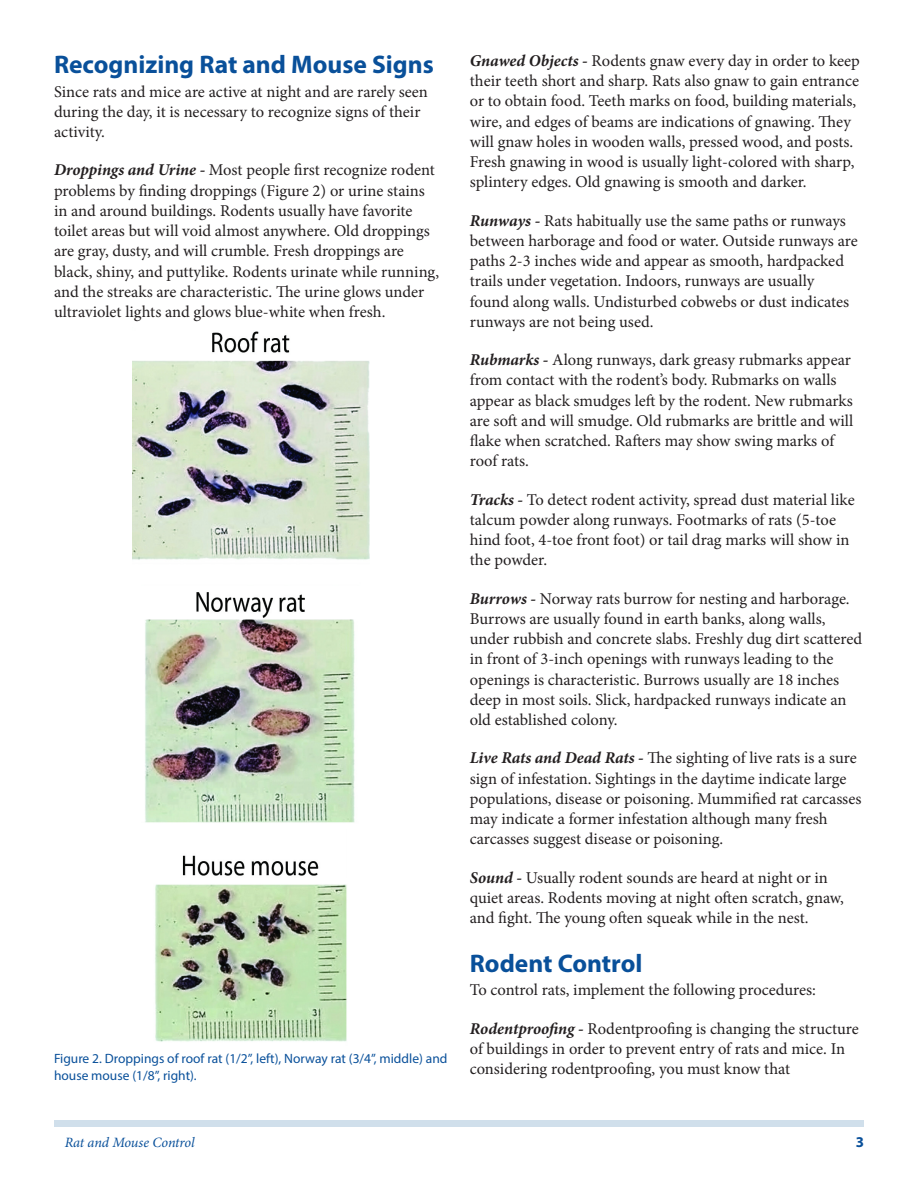
<style>
.page{position:relative;width:918px;height:1188px;background:#fff}
.page>*{position:absolute;margin:0;border:0;box-sizing:border-box;transform-origin:0 0}
.SectionHeading0{font:700 25.5px "Myriad Pro";color:#09509a}
.Paragraph{font:16.5px/20.2px "Minion Pro";color:#231f20}
.t1{font:700 15px "Myriad Pro";color:#09509a}
.RunningTitleItalics{font:italic 14.25px "Minion Pro";letter-spacing:-.01em;color:#09509a}
.FigureCaption{font:13.5px/16.5px "Myriad Pro";color:#09509a}
.s1{font-weight:700;font-style:italic}
</style>
<div class="page">
<div style="left:54px;top:1120px;width:810px;height:7px;background:#d0dfeb"></div>
<img style="left:132px;top:331px;width:238px;height:711px">
<p class="SectionHeading0" style="left:54px;top:48px;width:381px">Recognizing Rat and Mouse Signs</p>
<p class="Paragraph" style="left:54px;top:81px;width:375px">Since rats and mice are active at night and are rarely seen during the day, it is necessary to recognize signs of their activity.</p>
<p class="Paragraph" style="left:54px;top:160px;width:387px"><span class="s1">Droppings and Urine -</span> Most people first recognize rodent problems by finding droppings (Figure 2) or urine stains in and around buildings. Rodents usually have favorite toilet areas but will void almost anywhere. Old droppings are gray, dusty, and will crumble. Fresh droppings are black, shiny, and puttylike. Rodents urinate while running, and the streaks are characteristic. The urine glows under ultraviolet lights and glows blue-white when fresh.</p>
<p class="FigureCaption" style="left:54px;top:1050px;width:395px">Figure 2. Droppings of roof rat (1/2”, left), Norway rat (3/4”, middle) and house mouse (1/8”, right).</p>
<p class="Paragraph" style="left:470px;top:51px;width:392px"><span class="s1">Gnawed Objects -</span> Rodents gnaw every day in order to keep their teeth short and sharp. Rats also gnaw to gain entrance or to obtain food. Teeth marks on food, building materials, wire, and edges of beams are indications of gnawing. They will gnaw holes in wooden walls, pressed wood, and posts.<br>Fresh gnawing in wood is usually light-colored with sharp, splintery edges. Old gnawing is smooth and darker.</p>
<p class="Paragraph" style="left:470px;top:210px;width:389px"><span class="s1">Runways -</span> Rats habitually use the same paths or runways between harborage and food or water. Outside runways are paths 2-3 inches wide and appear as smooth, hardpacked trails under vegetation. Indoors, runways are usually found along walls. Undisturbed cobwebs or dust indicates runways are not being used.</p>
<p class="Paragraph" style="left:470px;top:350px;width:385px"><span class="s1">Rubmarks -</span> Along runways, dark greasy rubmarks appear from contact with the rodent’s body. Rubmarks on walls appear as black smudges left by the rodent. New rubmarks are soft and will smudge. Old rubmarks are brittle and will flake when scratched. Rafters may show swing marks of roof rats.</p>
<p class="Paragraph" style="left:470px;top:489px;width:386px"><span class="s1">Tracks -</span> To detect rodent activity, spread dust material like talcum powder along runways. Footmarks of rats (5-toe hind foot, 4-toe front foot) or tail drag marks will show in the powder.</p>
<p class="Paragraph" style="left:470px;top:588px;width:394px"><span class="s1">Burrows -</span> Norway rats burrow for nesting and harborage.<br>Burrows are usually found in earth banks, along walls, under rubbish and concrete slabs. Freshly dug dirt scattered in front of 3-inch openings with runways leading to the openings is characteristic. Burrows usually are 18 inches deep in most soils. Slick, hardpacked runways indicate an old established colony.</p>
<p class="Paragraph" style="left:470px;top:748px;width:393px"><span class="s1">Live Rats and Dead Rats -</span> The sighting of live rats is a sure sign of infestation. Sightings in the daytime indicate large populations, disease or poisoning. Mummified rat carcasses may indicate a former infestation although many fresh carcasses suggest disease or poisoning.</p>
<p class="Paragraph" style="left:470px;top:867px;width:376px"><span class="s1">Sound -</span> Usually rodent sounds are heard at night or in quiet areas. Rodents moving at night often scratch, gnaw, and fight. The young often squeak while in the nest.</p>
<p class="SectionHeading0" style="left:470px;top:947px;width:174px">Rodent Control</p>
<p class="Paragraph" style="left:470px;top:980px;width:348px">To control rats, implement the following procedures:</p>
<p class="Paragraph" style="left:470px;top:1018px;width:390px"><span class="s1">Rodentproofing -</span> Rodentproofing is changing the structure of buildings in order to prevent entry of rats and mice. In considering rodentproofing, you must know that</p>
<p class="RunningTitleItalics" style="left:65px;top:1133px;width:131px">Rat and Mouse Control</p>
<p class="t1" style="left:856px;top:1133px;width:10px">3</p>
</div>
